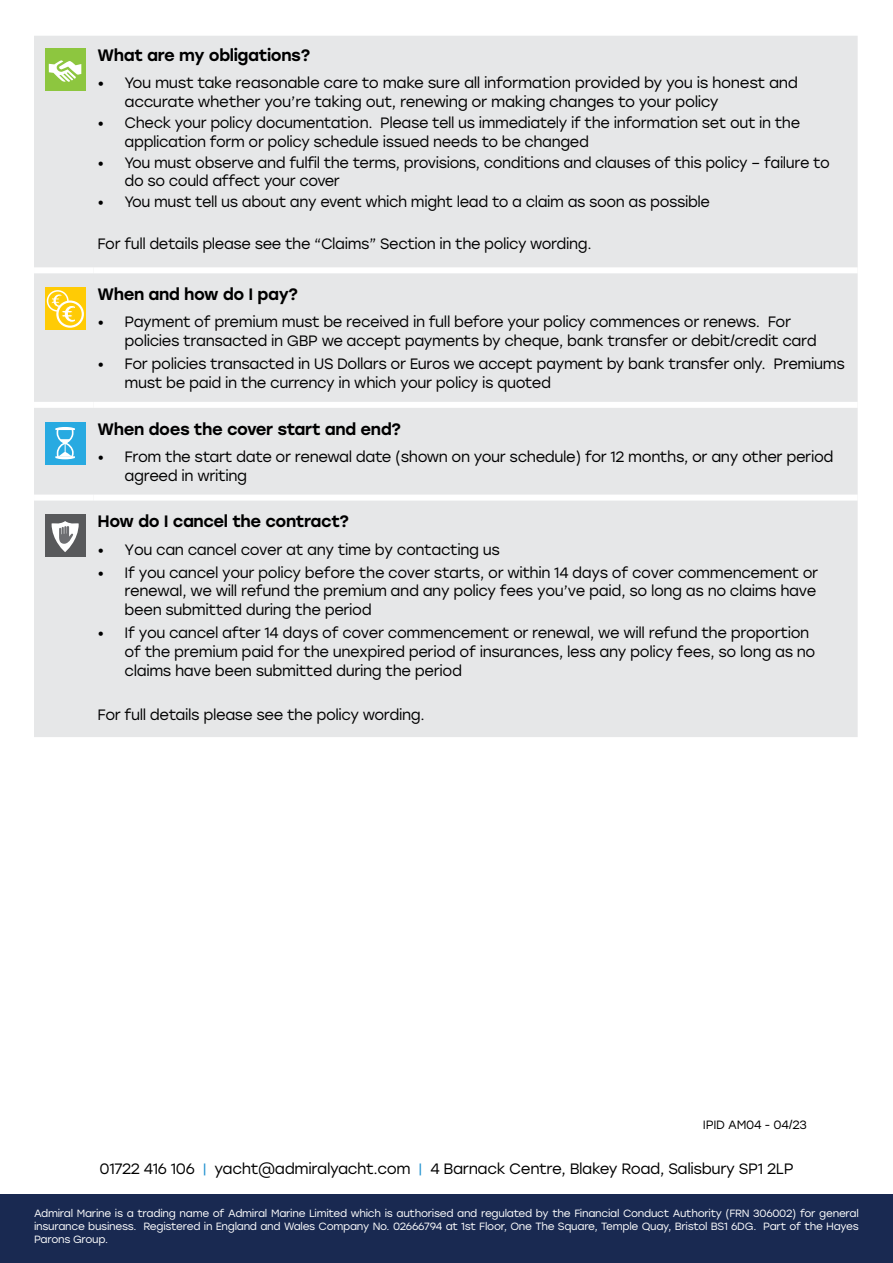
<style>
.page{position:relative;width:893px;height:1263px;background:#fff}
.page>*{position:absolute;margin:0;border:0;box-sizing:border-box;transform-origin:0 0}
.t1{font:500 16.5px "Stolzl";letter-spacing:-.025em;color:#000}
.t2{font:15px/18.8px "Stolzl";letter-spacing:-.025em;color:#000}
.t3{font:12px "Stolzl";letter-spacing:-.025em;color:#000}
.t4{font:10.5px/12.6px "Stolzl";letter-spacing:-.025em;color:#fff;text-align:justify}
.s1{color:#2694d1}
</style>
<div class="page">
<div style="left:34px;top:36px;width:824px;height:701px;background:#e6e7e8"></div>
<div style="left:93px;top:267px;width:765px;height:6px;background:#fff"></div>
<div style="left:93px;top:402px;width:765px;height:6px;background:#fff"></div>
<div style="left:93px;top:495px;width:765px;height:6px;background:#fff"></div>
<div style="left:34px;top:267px;width:59px;height:6px;background:#fff"></div>
<div style="left:34px;top:402px;width:59px;height:6px;background:#fff"></div>
<div style="left:34px;top:495px;width:59px;height:6px;background:#fff"></div>
<div style="left:45px;top:48px;width:41px;height:43px;background:#8dc63f"></div>
<svg style="left:49px;top:60px;width:33px;height:22px"></svg>
<svg style="left:45px;top:287px;width:41px;height:43px"></svg>
<div style="left:47px;top:290px;width:22px;height:22px;border:2px solid #fff;border-radius:50%"></div>
<svg style="left:57px;top:302px;width:26px;height:25px"></svg>
<div style="left:56px;top:300px;width:28px;height:28px;border:2px solid #fff;border-radius:50%"></div>
<svg style="left:51px;top:293px;width:25px;height:30px"></svg>
<div style="left:45px;top:422px;width:41px;height:42px;background:#28aae1"></div>
<svg style="left:55px;top:427px;width:20px;height:32px"></svg>
<div style="left:45px;top:515px;width:41px;height:42px;background:#58595b"></div>
<svg style="left:52px;top:521px;width:27px;height:31px"></svg>
<div style="left:0;top:1195px;width:893px;height:68px;background:#192951"></div>
<p class="t1" style="left:98px;top:44px;width:214px">What are my obligations?</p>
<p class="t2" style="left:125px;top:73px;width:675px;text-indent:-27px">• You must take reasonable care to make sure all information provided by you is honest and accurate whether you’re taking out, renewing or making changes to your policy</p>
<p class="t2" style="left:125px;top:113px;width:677px;text-indent:-27px">• Check your policy documentation. Please tell us immediately if the information set out in the application form or policy schedule issued needs to be changed</p>
<p class="t2" style="left:125px;top:152px;width:707px;text-indent:-27px">• You must observe and fulfil the terms, provisions, conditions and clauses of this policy – failure to do so could affect your cover</p>
<p class="t2" style="left:98px;top:192px;width:614px">• You must tell us about any event which might lead to a claim as soon as possible</p>
<p class="t2" style="left:98px;top:234px;width:495px">For full details please see the “Claims” Section in the policy wording.</p>
<p class="t1" style="left:98px;top:282px;width:202px">When and how do I pay?</p>
<p class="t2" style="left:125px;top:312px;width:694px;text-indent:-27px">• Payment of premium must be received in full before your policy commences or renews. For policies transacted in GBP we accept payments by cheque, bank transfer or debit/credit card</p>
<p class="t2" style="left:125px;top:354px;width:722px;text-indent:-27px">• For policies transacted in US Dollars or Euros we accept payment by bank transfer only. Premiums must be paid in the currency in which your policy is quoted</p>
<p class="t1" style="left:98px;top:417px;width:305px">When does the cover start and end?</p>
<p class="t2" style="left:125px;top:447px;width:710px;text-indent:-27px">• From the start date or renewal date (shown on your schedule) for 12 months, or any other period agreed in writing</p>
<p class="t1" style="left:98px;top:510px;width:253px">How do I cancel the contract?</p>
<p class="t2" style="left:98px;top:539px;width:404px">• You can cancel cover at any time by contacting us</p>
<p class="t2" style="left:125px;top:562px;width:695px;text-align:justify;text-indent:-27px">• If you cancel your policy before the cover starts, or within 14 days of cover commencement or renewal, we will refund the premium and any policy fees you’ve paid, so long as no claims have been submitted during the period</p>
<p class="t2" style="left:125px;top:623px;width:692px;text-indent:-27px">• If you cancel after 14 days of cover commencement or renewal, we will refund the proportion of the premium paid for the unexpired period of insurances, less any policy fees, so long as no claims have been submitted during the period</p>
<p class="t2" style="left:98px;top:705px;width:329px">For full details please see the policy wording.</p>
<p class="t3" style="left:703px;top:1117px;width:105px">IPID AM04 - 04/23</p>
<p class="t2" style="left:99px;top:1159px;width:696px">01722 416 106 <span class="s1">|</span> yacht@admiralyacht.com <span class="s1">|</span> 4 Barnack Centre, Blakey Road, Salisbury SP1 2LP</p>
<p class="t4" style="left:34px;top:1207px;width:826px">Admiral Marine is a trading name of Admiral Marine Limited which is authorised and regulated by the Financial Conduct Authority (FRN 306002) for general insurance business. Registered in England and Wales Company No. 02666794 at 1st Floor, One The Square, Temple Quay, Bristol BS1 6DG. Part of the Hayes Parons Group.</p>
</div>
